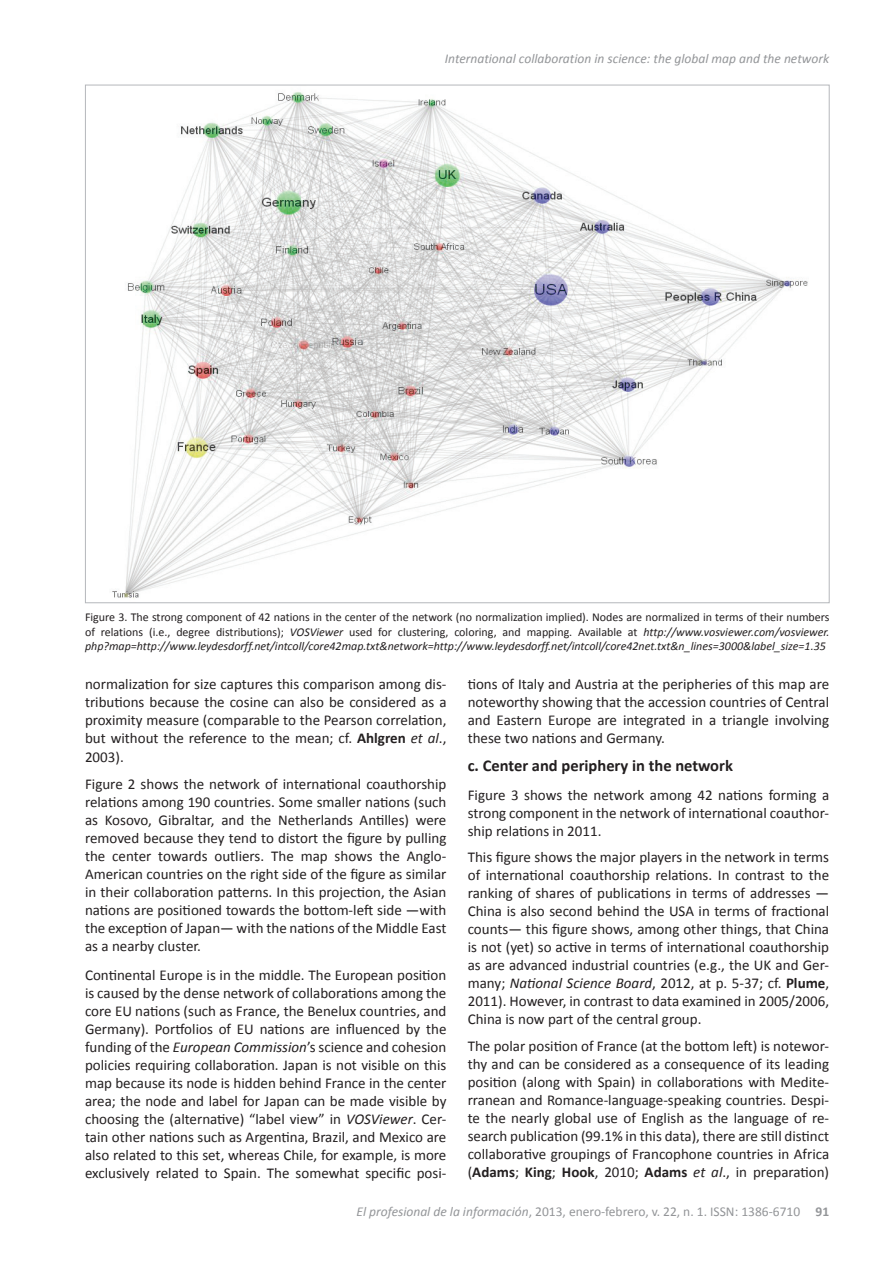
<style>
.page{position:relative;width:893px;height:1263px;background:#fff}
.page>*{position:absolute;margin:0;border:0;box-sizing:border-box;transform-origin:0 0}
.t1{font:700 16.5px "Calibri";color:#231f20}
.t2{font:15px/18px "Calibri";color:#231f20;text-align:justify}
.t3{font:13.5px "Calibri";color:#939598}
.t4{font:italic 13.5px "Calibri";color:#939598}
.t5{font:12px/14.4px "Calibri";color:#231f20;text-align:justify}
.s1{font-style:italic}
.s2{font-weight:700}
</style>
<div class="page">
<img style="left:112px;top:92px;width:696px;height:506px">
<p class="t4" style="left:445px;top:50px;width:386px">International collaboration in science: the global map and the network</p>
<p class="t5" style="left:85px;top:610px;width:746px">Figure 3. The strong component of 42 nations in the center of the network (no normalization implied). Nodes are normalized in terms of their numbers of relations (i.e., degree distributions); <span class="s1">VOSViewer</span> used for clustering, coloring, and mapping. Available at <span class="s1">http://www.vosviewer.com/vosviewer. php?map=http://www.leydesdorff.net/intcoll/core42map.txt&amp;network=http://www.leydesdorff.net/intcoll/core42net.txt&amp;n_lines=3000&amp;label_size=1.35</span></p>
<p class="t2" style="left:85px;top:675px;width:363px">normalization for size captures this comparison among dis&shy;tributions because the cosine can also be considered as a proximity measure (comparable to the Pearson correlation, but without the reference to the mean; cf. <span class="s2">Ahlgren</span> <span class="s1">et al</span>.,</p>
<p class="t2" style="left:85px;top:744px;width:363px;line-height:26.5px">2003).<br>Figure 2 shows the network of international coauthorship</p>
<p class="t2" style="left:85px;top:793px;width:363px">relations among 190 countries. Some smaller nations (such as Kosovo, Gibraltar, and the Netherlands Antilles) were removed because they tend to distort the figure by pulling the center towards outliers. The map shows the Anglo-American countries on the right side of the figure as similar in their collaboration patterns. In this projection, the Asian nations are positioned towards the bottom-left side —with the exception of Japan— with the nations of the Middle East as a nearby cluster.</p>
<p class="t2" style="left:85px;top:966px;width:363px">Continental Europe is in the middle. The European position is caused by the dense network of collaborations among the core EU nations (such as France, the Benelux countries, and Germany). Portfolios of EU nations are influenced by the funding of the <span class="s1">European Commission</span>’s science and cohesion policies requiring collaboration. Japan is not visible on this map because its node is hidden behind France in the center area; the node and label for Japan can be made visible by choosing the (alternative) “label view” in <span class="s1">VOSViewer</span>. Cer&shy;tain other nations such as Argentina, Brazil, and Mexico are also related to this set, whereas Chile, for example, is more exclusively related to Spain. The somewhat specific posi-</p>
<p class="t2" style="left:468px;top:675px;width:363px">tions of Italy and Austria at the peripheries of this map are noteworthy showing that the accession countries of Central and Eastern Europe are integrated in a triangle involving these two nations and Germany.</p>
<p class="t1" style="left:468px;top:755px;width:267px">c. Center and periphery in the network</p>
<p class="t2" style="left:468px;top:786px;width:363px">Figure 3 shows the network among 42 nations forming a strong component in the network of international coauthor&shy;ship relations in 2011.</p>
<p class="t2" style="left:468px;top:848px;width:363px">This figure shows the major players in the network in terms of international coauthorship relations. In contrast to the ranking of shares of publications in terms of addresses — China is also second behind the USA in terms of fractional counts— this figure shows, among other things, that China is not (yet) so active in terms of international coauthorship as are advanced industrial countries (e.g., the UK and Ger&shy;many; <span class="s1">National Science Board</span>, 2012, at p. 5-37; cf. <span class="s2">Plume</span>, 2011). However, in contrast to data examined in 2005/2006, China is now part of the central group.</p>
<p class="t2" style="left:468px;top:1037px;width:363px">The polar position of France (at the bottom left) is notewor&shy;thy and can be considered as a consequence of its leading position (along with Spain) in collaborations with Medite&shy;rranean and Romance-language-speaking countries. Despi&shy;te the nearly global use of English as the language of re&shy;search publication (99.1% in this data), there are still distinct collaborative groupings of Francophone countries in Africa (<span class="s2">Adams</span>; <span class="s2">King</span>; <span class="s2">Hook</span>, 2010; <span class="s2">Adams</span> <span class="s1">et al</span>., in preparation)</p>
<p class="t3" style="left:357px;top:1203px;width:474px"><span class="s1">El profesional de la información</span>, 2013, enero-febrero, v. 22, n. 1. ISSN: 1386-6710 <span class="s2">91</span></p>
</div>
